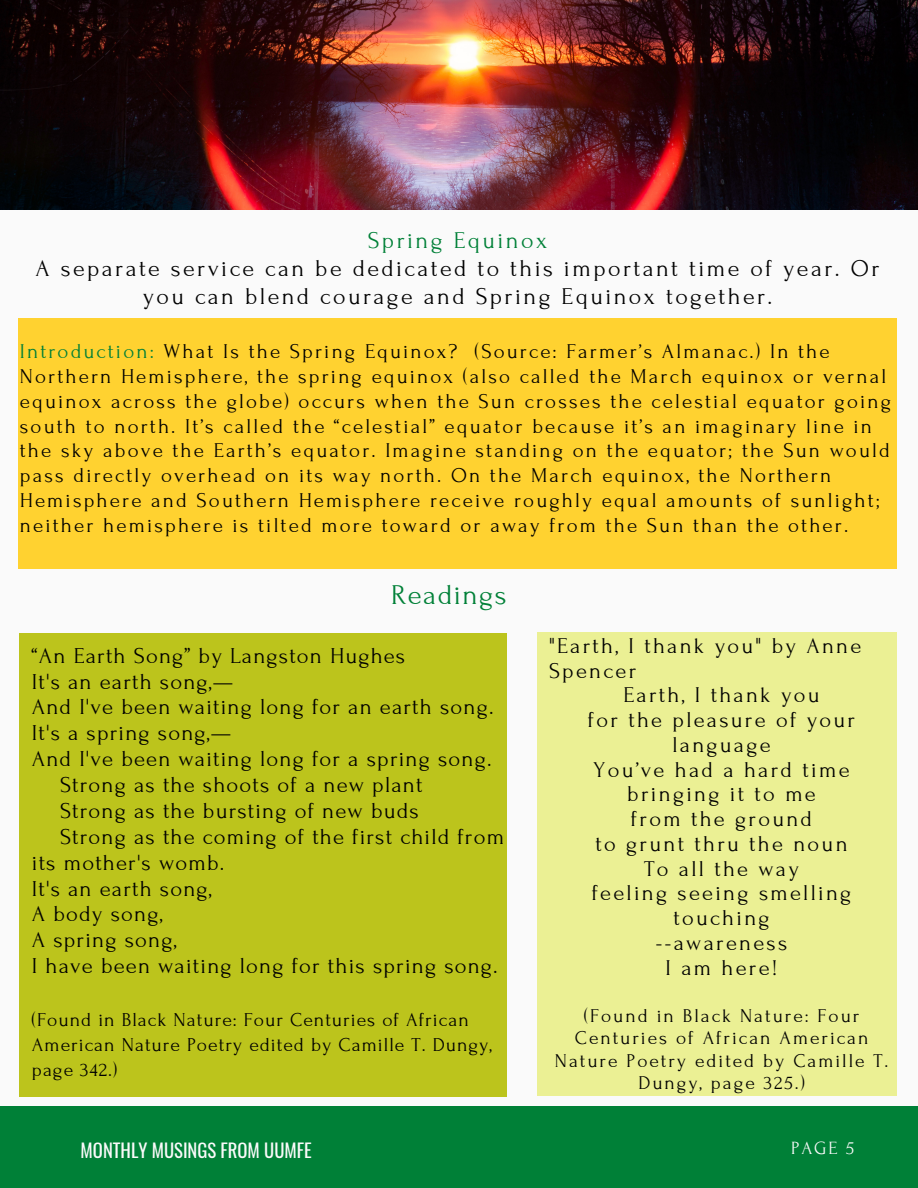
<style>
.page{position:relative;width:918px;height:1188px;background:#fafafa}
.page>*{position:absolute;margin:0;border:0;box-sizing:border-box;transform-origin:0 0}
.t1{font:28.65px "Forum";letter-spacing:.05em;color:#008037}
.t2{font:24px/28.2px "Forum";letter-spacing:.1em;color:#000;text-align:center}
.t3{font:22.65px "Forum";letter-spacing:.05em;color:#000}
.t4{font:22.5px "Forum";letter-spacing:.1em;color:#000}
.t5{font:21px/24.8px "Forum";letter-spacing:.1em;color:#000}
.t6{font:19.65px/24.8px "Forum";letter-spacing:.05em;color:#000}
.t7{font:19.5px/22.5px "Forum";letter-spacing:.1em;color:#000;text-align:center}
.t8{font:18.75px "Oswald";color:#fafafa}
.t9{font:18.6px "Forum";color:#fafafa}
.s1{color:#008037}
</style>
<div class="page">
<div style="left:0;top:1107px;width:918px;height:81px;background:#008037"></div>
<img style="left:0;top:0;width:918px;height:210px">
<div style="left:19px;top:633px;width:488px;height:463px;background:#bcc41c"></div>
<div style="left:537px;top:633px;width:359px;height:463px;background:#ebf094"></div>
<div style="left:19px;top:319px;width:877px;height:250px;background:#ffd230"></div>
<h2 class="t2" style="left:36px;top:227px;width:845px"><span class="s1">Spring Equinox<br></span>A separate service can be dedicated to this important time of year. Or you can blend courage and Spring Equinox together.</h2>
<h4 class="t5" style="left:20px;top:340px;width:873px"><span class="s1">Introduction:</span> What Is the Spring Equinox? (Source: Farmer’s Almanac.) In the Northern Hemisphere, the spring equinox (also called the March equinox or vernal equinox across the globe) occurs when the Sun crosses the celestial equator going south to north. It’s called the “celestial” equator because it’s an imaginary line in the sky above the Earth’s equator. Imagine standing on the equator; the Sun would pass directly overhead on its way north. On the March equinox, the Northern Hemisphere and Southern Hemisphere receive roughly equal amounts of sunlight; neither hemisphere is tilted more toward or away from the Sun than the other.</h4>
<h1 class="t1" style="left:391px;top:580px;width:117px">Readings</h1>
<h2 class="t3" style="left:32px;top:643px;width:375px">“An Earth Song” by Langston Hughes</h2>
<h2 class="t3" style="left:32px;top:669px;width:203px">It's an earth song,—</h2>
<h2 class="t3" style="left:32px;top:695px;width:463px">And I've been waiting long for an earth song.</h2>
<h2 class="t3" style="left:32px;top:721px;width:201px">It's a spring song,—</h2>
<h2 class="t3" style="left:32px;top:747px;width:461px">And I've been waiting long for a spring song.</h2>
<h2 class="t3" style="left:60px;top:773px;width:364px">Strong as the shoots of a new plant</h2>
<h2 class="t3" style="left:60px;top:799px;width:360px">Strong as the bursting of new buds</h2>
<h2 class="t3" style="left:60px;top:824px;width:446px">Strong as the coming of the first child from</h2>
<h2 class="t3" style="left:32px;top:850px;width:194px">its mother's womb.</h2>
<h2 class="t3" style="left:32px;top:876px;width:181px">It's an earth song,</h2>
<h2 class="t3" style="left:32px;top:902px;width:132px">A body song,</h2>
<h2 class="t3" style="left:32px;top:928px;width:146px">A spring song,</h2>
<h2 class="t3" style="left:32px;top:954px;width:467px">I have been waiting long for this spring song.</h2>
<h4 class="t6" style="left:32px;top:1008px;width:461px">(Found in Black Nature: Four Centuries of African<br>American Nature Poetry edited by Camille T. Dungy, page 342.)</h4>
<p class="t4" style="left:549px;top:634px;width:314px">"Earth, I thank you" by Anne</p>
<p class="t4" style="left:549px;top:658px;width:89px">Spencer</p>
<p class="t4" style="left:623px;top:683px;width:198px">Earth, I thank you</p>
<p class="t4" style="left:588px;top:708px;width:269px">for the pleasure of your</p>
<p class="t4" style="left:672px;top:733px;width:100px">language</p>
<p class="t4" style="left:594px;top:757px;width:258px">You’ve had a hard time</p>
<p class="t4" style="left:627px;top:782px;width:190px">bringing it to me</p>
<p class="t4" style="left:631px;top:807px;width:183px">from the ground</p>
<p class="t4" style="left:596px;top:832px;width:254px">to grunt thru the noun</p>
<p class="t4" style="left:644px;top:856px;width:157px">To all the way</p>
<p class="t4" style="left:592px;top:881px;width:261px">feeling seeing smelling</p>
<p class="t4" style="left:673px;top:906px;width:98px">touching</p>
<p class="t4" style="left:656px;top:931px;width:133px">--awareness</p>
<p class="t4" style="left:666px;top:955px;width:114px">I am here!</p>
<h3 class="t7" style="left:555px;top:1005px;width:335px">(Found in Black Nature: Four<br>Centuries of African American<br>Nature Poetry edited by Camille T.<br>Dungy, page 325.)</h3>
<h2 class="t8" style="left:81px;top:1136px;width:233px">MONTHLY MUSINGS FROM UUMFE</h2>
<h4 class="t9" style="left:791px;top:1138px;width:65px">PAGE 5</h4>
</div>
